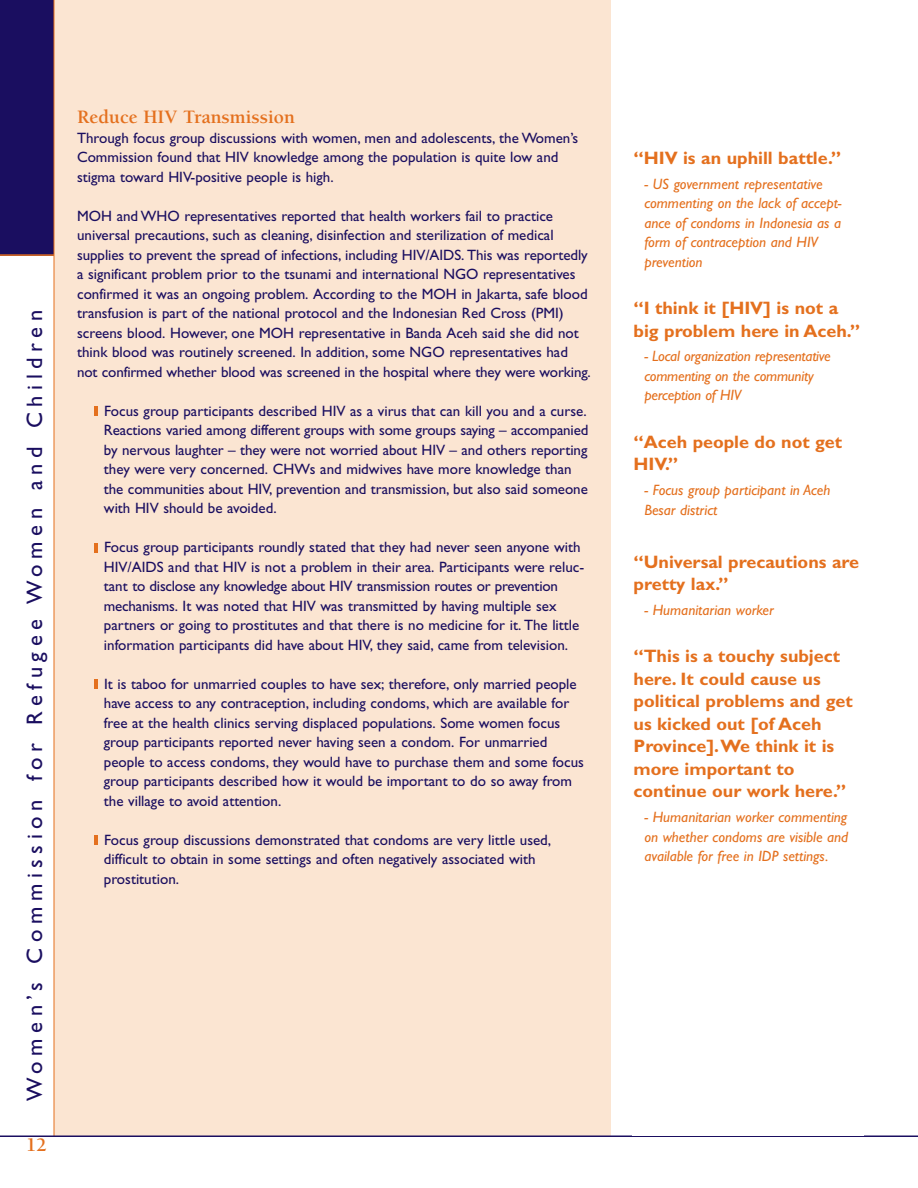
<style>
.page{position:relative;width:918px;height:1188px;background:#fff}
.page>*{position:absolute;margin:0;border:0;box-sizing:border-box;transform-origin:0 0}
.t1{font:22.5px "Gill Sans";letter-spacing:.25em;color:#1a0e60}
.t2{font:700 19.5px "Berkeley";color:#e4701e}
.t3{font:700 18px/22.5px "Gill Sans";color:#e4701e}
.t4{font:15px/19.5px "Gill Sans";color:#1a0e60}
.t5{font:italic 15px/19.5px "Gill Sans";color:#e4701e}
</style>
<div class="page">
<div style="left:54px;top:0;width:556px;height:1136px;background:#fbe5d2"></div>
<div style="left:0;top:0;width:54px;height:255px;background:#1a0e60"></div>
<hr style="left:0;top:254px;width:54px;height:2px;background:#e4701e">
<hr style="left:54px;top:0;width:1px;height:1136px;background:#e4701e">
<svg style="left:95px;top:835px;width:3px;height:10px"></svg>
<svg style="left:95px;top:679px;width:3px;height:10px"></svg>
<svg style="left:95px;top:543px;width:3px;height:9px"></svg>
<svg style="left:95px;top:406px;width:3px;height:10px"></svg>
<hr style="left:0;top:1136px;width:918px;height:1px;background:#1a0e60">
<h1 class="t1" style="left:27px;top:1101px;width:792px;rotate:-90deg">Women’s Commission for Refugee Women and Children</h1>
<h2 class="t2" style="left:26px;top:1138px;width:22px">12</h2>
<h2 class="t2" style="left:77px;top:109px;width:219px">Reduce HIV Transmission</h2>
<p class="t4" style="left:77px;top:130px;width:503px">Through focus group discussions with women, men and adolescents, the Women’s<br>Commission found that HIV knowledge among the population is quite low and stigma toward HIV-positive people is high.</p>
<p class="t4" style="left:77px;top:208px;width:515px">MOH and WHO representatives reported that health workers fail to practice universal precautions, such as cleaning, disinfection and sterilization of medical supplies to prevent the spread of infections, including HIV/AIDS. This was reportedly a significant problem prior to the tsunami and international NGO representatives confirmed it was an ongoing problem. According to the MOH in Jakarta, safe blood transfusion is part of the national protocol and the Indonesian Red Cross (PMI) screens blood. However, one MOH representative in Banda Aceh said she did not think blood was routinely screened. In addition, some NGO representatives had not confirmed whether blood was screened in the hospital where they were working.</p>
<p class="t4" style="left:104px;top:403px;width:486px">Focus group participants described HIV as a virus that can kill you and a curse.<br>Reactions varied among different groups with some groups saying – accompanied by nervous laughter – they were not worried about HIV – and others reporting they were very concerned. CHWs and midwives have more knowledge than the communities about HIV, prevention and transmission, but also said someone with HIV should be avoided.</p>
<p class="t4" style="left:104px;top:539px;width:482px">Focus group participants roundly stated that they had never seen anyone with HIV/AIDS and that HIV is not a problem in their area. Participants were reluc&shy;tant to disclose any knowledge about HIV transmission routes or prevention mechanisms. It was noted that HIV was transmitted by having multiple sex partners or going to prostitutes and that there is no medicine for it. The little information participants did have about HIV, they said, came from television.</p>
<p class="t4" style="left:104px;top:676px;width:482px">It is taboo for unmarried couples to have sex; therefore, only married people have access to any contraception, including condoms, which are available for free at the health clinics serving displaced populations. Some women focus group participants reported never having seen a condom. For unmarried people to access condoms, they would have to purchase them and some focus group participants described how it would be important to do so away from the village to avoid attention.</p>
<p class="t4" style="left:104px;top:832px;width:449px">Focus group discussions demonstrated that condoms are very little used, difficult to obtain in some settings and often negatively associated with prostitution.</p>
<p class="t3" style="left:634px;top:148px;width:209px">“HIV is an uphill battle.”</p>
<p class="t5" style="left:644px;top:176px;width:199px">- US government representative commenting on the lack of accept&shy;ance of condoms in Indonesia as a form of contraception and HIV prevention</p>
<p class="t3" style="left:634px;top:299px;width:228px">“I think it [HIV] is not a big problem here in Aceh.”</p>
<p class="t5" style="left:644px;top:348px;width:188px">- Local organization representative commenting on the community perception of HIV</p>
<p class="t3" style="left:634px;top:433px;width:210px">“Aceh people do not get<br>HIV.”</p>
<p class="t5" style="left:644px;top:482px;width:188px">- Focus group participant in Aceh<br>Besar district</p>
<p class="t3" style="left:634px;top:552px;width:227px">“Universal precautions are pretty lax.”</p>
<p class="t5" style="left:644px;top:602px;width:131px">- Humanitarian worker</p>
<p class="t3" style="left:634px;top:647px;width:221px">“This is a touchy subject here. It could cause us political problems and get us kicked out [of Aceh<br>Province].We think it is more important to continue our work here.”</p>
<p class="t5" style="left:644px;top:809px;width:205px;text-align:justify">- Humanitarian worker commenting on whether condoms are visible and available for free in IDP settings.</p>
</div>
